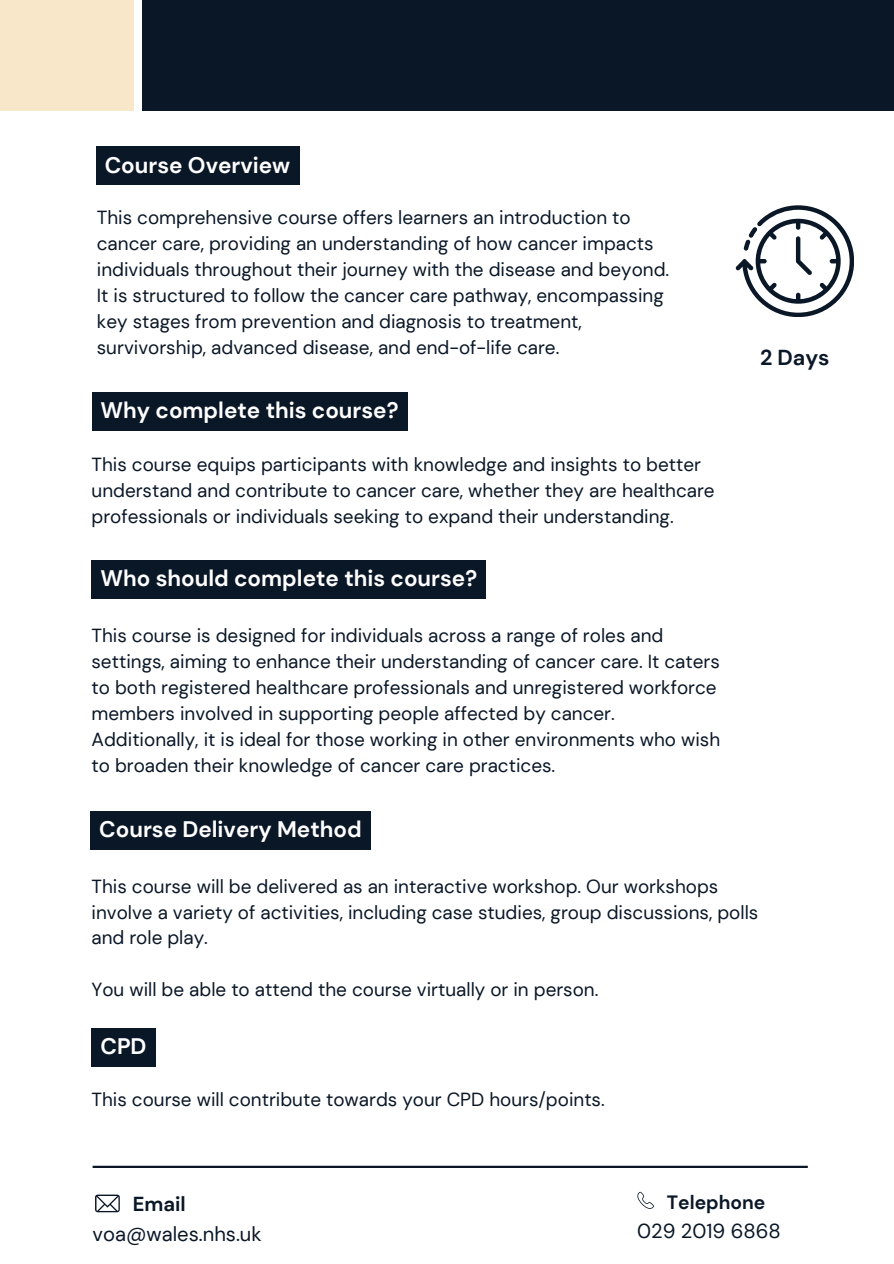
<style>
.page{position:relative;width:894px;height:1264px;background:#fff}
.page>*{position:absolute;margin:0;border:0;box-sizing:border-box;transform-origin:0 0}
.t1{font:700 22.5px "DM Sans";color:#fff}
.t2{font:700 21.6px "DM Sans";color:#0a1727}
.t3{font:20.25px "DM Sans";color:#0a1727}
.t4{font:700 20.25px "DM Sans";color:#0a1727}
.t5{font:700 19.2px "DM Sans";color:#0a1727}
.t6{font:18.9px/26px "DM Sans";color:#0a1727}
</style>
<div class="page">
<div style="left:142px;top:0;width:751px;height:111px;background:#0a1727"></div>
<div style="left:0;top:0;width:134px;height:111px;background:#f8e7c8"></div>
<svg style="left:735px;top:205px;width:118px;height:112px"></svg>
<div style="left:90px;top:811px;width:280px;height:38px;background:#0a1727"></div>
<div style="left:96px;top:147px;width:203px;height:38px;background:#0a1727"></div>
<div style="left:91px;top:392px;width:316px;height:38px;background:#0a1727"></div>
<div style="left:91px;top:560px;width:395px;height:38px;background:#0a1727"></div>
<div style="left:91px;top:1028px;width:64px;height:38px;background:#0a1727"></div>
<hr style="left:93px;top:1165px;width:714px;height:2px;background:#0a1727">
<svg style="left:95px;top:1194px;width:25px;height:18px"></svg>
<svg style="left:637px;top:1191px;width:17px;height:17px"></svg>
<p class="t1" style="left:105px;top:150px;width:187px">Course Overview</p>
<h2 class="t6" style="left:97px;top:205px;width:573px">This comprehensive course offers learners an introduction to cancer care, providing an understanding of how cancer impacts individuals throughout their journey with the disease and beyond.<br>It is structured to follow the cancer care pathway, encompassing key stages from prevention and diagnosis to treatment, survivorship, advanced disease, and end-of-life care.</h2>
<p class="t1" style="left:100px;top:396px;width:299px">Why complete this course?</p>
<p class="t6" style="left:91px;top:451px;width:624px">This course equips participants with knowledge and insights to better understand and contribute to cancer care, whether they are healthcare professionals or individuals seeking to expand their understanding.</p>
<p class="t1" style="left:100px;top:564px;width:378px">Who should complete this course?</p>
<p class="t6" style="left:91px;top:623px;width:630px">This course is designed for individuals across a range of roles and settings, aiming to enhance their understanding of cancer care. It caters to both registered healthcare professionals and unregistered workforce members involved in supporting people affected by cancer.<br>Additionally, it is ideal for those working in other environments who wish to broaden their knowledge of cancer care practices.</p>
<p class="t1" style="left:99px;top:814px;width:264px">Course Delivery Method</p>
<p class="t2" style="left:759px;top:343px;width:71px">2 Days</p>
<p class="t6" style="left:91px;top:873px;width:668px">This course will be delivered as an interactive workshop. Our workshops involve a variety of activities, including case studies, group discussions, polls and role play.</p>
<p class="t6" style="left:91px;top:976px;width:508px">You will be able to attend the course virtually or in person.</p>
<p class="t1" style="left:100px;top:1032px;width:48px">CPD</p>
<p class="t6" style="left:91px;top:1086px;width:514px">This course will contribute towards your CPD hours/points.</p>
<p class="t4" style="left:133px;top:1190px;width:54px">Email</p>
<p class="t5" style="left:666px;top:1189px;width:100px">Telephone</p>
<p class="t3" style="left:93px;top:1220px;width:170px">voa@wales.nhs.uk</p>
<h2 class="t3" style="left:637px;top:1217px;width:145px">029 2019 6868</h2>
</div>
